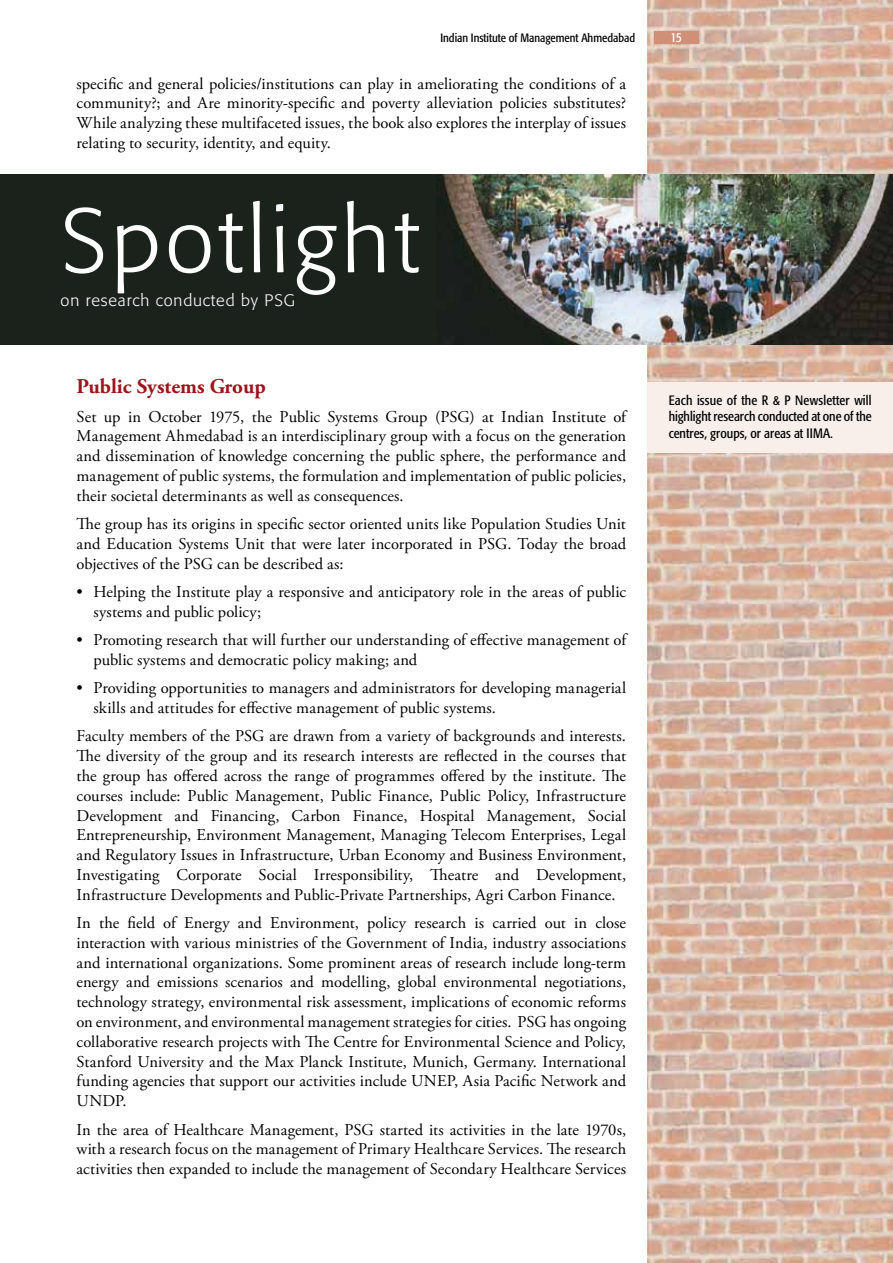
<style>
.page{position:relative;width:893px;height:1263px;background:#fff}
.page>*{position:absolute;margin:0;border:0;box-sizing:border-box;transform-origin:0 0}
.t1{font:300 90px "Formata";letter-spacing:.05em;color:#fff}
.t2{font:700 21px "Adobe Garamond Pro";color:#9a161d}
.t3{font:16.5px/19.8px "Adobe Garamond Pro";letter-spacing:.005em;color:#000;text-align:justify}
.t4{font:300 16.5px "Formata";letter-spacing:.05em;color:#fff}
.t5{font:condensed 13.5px/16.2px "Formata";color:#000;text-align:justify}
.t6{font:condensed 13.5px "Formata";color:#fff}
.t7{font:condensed 12px "Formata";color:#000}
</style>
<div class="page">
<img style="left:647px;top:0;width:246px;height:1263px">
<div style="left:654px;top:31px;width:45px;height:13px;background:#d09078"></div>
<img style="left:421px;top:174px;width:472px;height:170px">
<div style="left:0;top:175px;width:436px;height:170px;background:#1b211b"></div>
<div style="left:647px;top:382px;width:246px;height:70px;background:#f8efea"></div>
<p class="t7" style="left:440px;top:31px;width:196px">Indian Institute of Management Ahmedabad</p>
<p class="t6" style="left:671px;top:30px;width:13px">15</p>
<p class="t3" style="left:77px;top:74px;width:551px">specific and general policies/institutions can play in ameliorating the conditions of a community?; and Are minority-specific and poverty alleviation policies substitutes?<br>While analyzing these multifaceted issues, the book also explores the interplay of issues relating to security, identity, and equity.</p>
<h1 class="t1" style="left:61px;top:188px;width:360px">Spotlight</h1>
<p class="t4" style="left:61px;top:290px;width:236px">on research conducted by PSG</p>
<p class="t2" style="left:77px;top:374px;width:191px">Public Systems Group</p>
<p class="t3" style="left:77px;top:407px;width:551px">Set up in October 1975, the Public Systems Group (PSG) at Indian Institute of Management Ahmedabad is an interdisciplinary group with a focus on the generation and dissemination of knowledge concerning the public sphere, the performance and management of public systems, the formulation and implementation of public policies, their societal determinants as well as consequences.</p>
<p class="t3" style="left:77px;top:514px;width:551px">The group has its origins in specific sector oriented units like Population Studies Unit and Education Systems Unit that were later incorporated in PSG. Today the broad objectives of the PSG can be described as:</p>
<p class="t3" style="left:94px;top:582px;width:534px;text-indent:-17px">• Helping the Institute play a responsive and anticipatory role in the areas of public systems and public policy;</p>
<p class="t3" style="left:94px;top:630px;width:534px;text-indent:-17px">• Promoting research that will further our understanding of effective management of public systems and democratic policy making; and</p>
<p class="t3" style="left:94px;top:679px;width:534px;text-indent:-17px">• Providing opportunities to managers and administrators for developing managerial skills and attitudes for effective management of public systems.</p>
<p class="t3" style="left:77px;top:727px;width:551px">Faculty members of the PSG are drawn from a variety of backgrounds and interests.<br>The diversity of the group and its research interests are reflected in the courses that the group has offered across the range of programmes offered by the institute. The courses include: Public Management, Public Finance, Public Policy, Infrastructure Development and Financing, Carbon Finance, Hospital Management, Social Entrepreneurship, Environment Management, Managing Telecom Enterprises, Legal and Regulatory Issues in Infrastructure, Urban Economy and Business Environment, Investigating Corporate Social Irresponsibility, Theatre and Development, Infrastructure Developments and Public-Private Partnerships, Agri Carbon Finance.</p>
<p class="t3" style="left:77px;top:913px;width:551px">In the field of Energy and Environment, policy research is carried out in close interaction with various ministries of the Government of India, industry associations and international organizations. Some prominent areas of research include long-term energy and emissions scenarios and modelling, global environmental negotiations, technology strategy, environmental risk assessment, implications of economic reforms on environment, and environmental management strategies for cities. PSG has ongoing collaborative research projects with The Centre for Environmental Science and Policy, Stanford University and the Max Planck Institute, Munich, Germany. International funding agencies that support our activities include UNEP, Asia Pacific Network and UNDP.</p>
<p class="t3" style="left:77px;top:1120px;width:551px">In the area of Healthcare Management, PSG started its activities in the late 1970s, with a research focus on the management of Primary Healthcare Services. The research activities then expanded to include the management of Secondary Healthcare Services</p>
<p class="t5" style="left:669px;top:392px;width:205px">Each issue of the R &amp; P Newsletter will highlight research conducted at one of the centres, groups, or areas at IIMA.</p>
</div>
